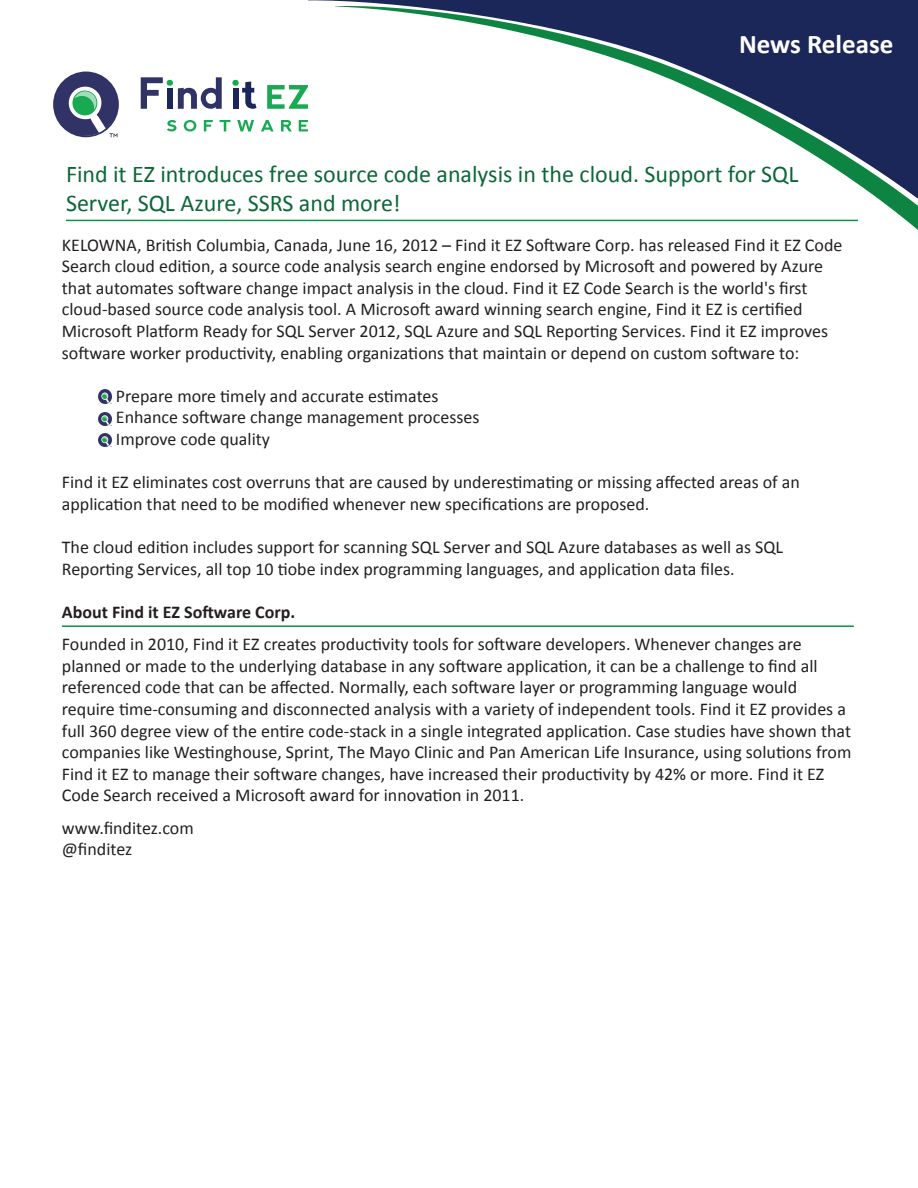
<style>
.page{position:relative;width:918px;height:1188px;background:#fff}
.page>*{position:absolute;margin:0;border:0;box-sizing:border-box;transform-origin:0 0}
.t1{font:700 27px "Calibri";color:#fff}
.t2{font:24px/28.8px "Calibri";color:#0c6638}
.t3{font:18px/21.6px "Calibri";color:#231f20}
.t4{font:700 18px "Calibri";color:#231f20}
</style>
<div class="page">
<svg style="left:308px;top:0;width:610px;height:230px"></svg>
<svg style="left:53px;top:71px;width:66px;height:67px"></svg>
<svg style="left:141px;top:77px;width:81px;height:32px"></svg>
<svg style="left:267px;top:85px;width:41px;height:24px"></svg>
<svg style="left:232px;top:80px;width:25px;height:29px"></svg>
<svg style="left:167px;top:120px;width:10px;height:11px"></svg>
<svg style="left:184px;top:120px;width:12px;height:11px"></svg>
<svg style="left:204px;top:120px;width:9px;height:11px"></svg>
<svg style="left:220px;top:120px;width:11px;height:11px"></svg>
<svg style="left:237px;top:120px;width:17px;height:11px"></svg>
<svg style="left:261px;top:120px;width:13px;height:11px"></svg>
<svg style="left:281px;top:120px;width:11px;height:11px"></svg>
<svg style="left:299px;top:120px;width:9px;height:11px"></svg>
<hr style="left:66px;top:220px;width:792px;height:1px;background:#0d9344">
<hr style="left:62px;top:625px;width:792px;height:2px;background:#0d9344">
<img style="left:98px;top:390px;width:14px;height:13px">
<img style="left:98px;top:433px;width:14px;height:14px">
<img style="left:98px;top:412px;width:14px;height:14px">
<h1 class="t1" style="left:739px;top:27px;width:156px">News Release</h1>
<h2 class="t2" style="left:66px;top:160px;width:734px">Find it EZ introduces free source code analysis in the cloud. Support for SQL<br>Server, SQL Azure, SSRS and more!</h2>
<p class="t3" style="left:62px;top:234px;width:782px">KELOWNA, British Columbia, Canada, June 16, 2012 – Find it EZ Software Corp. has released Find it EZ Code Search cloud edition, a source code analysis search engine endorsed by Microsoft and powered by Azure that automates software change impact analysis in the cloud. Find it EZ Code Search is the world's first cloud-based source code analysis tool. A Microsoft award winning search engine, Find it EZ is certified Microsoft Platform Ready for SQL Server 2012, SQL Azure and SQL Reporting Services. Find it EZ improves software worker productivity, enabling organizations that maintain or depend on custom software to:</p>
<p class="t3" style="left:116px;top:385px;width:365px">Prepare more timely and accurate estimates<br>Enhance software change management processes<br>Improve code quality</p>
<p class="t3" style="left:62px;top:472px;width:740px">Find it EZ eliminates cost overruns that are caused by underestimating or missing affected areas of an application that need to be modified whenever new specifications are proposed.</p>
<p class="t3" style="left:62px;top:536px;width:723px">The cloud edition includes support for scanning SQL Server and SQL Azure databases as well as SQL<br>Reporting Services, all top 10 tiobe index programming languages, and application data files.</p>
<p class="t4" style="left:62px;top:600px;width:235px">About Find it EZ Software Corp.</p>
<p class="t3" style="left:62px;top:634px;width:791px">Founded in 2010, Find it EZ creates productivity tools for software developers. Whenever changes are planned or made to the underlying database in any software application, it can be a challenge to find all referenced code that can be affected. Normally, each software layer or programming language would require time-consuming and disconnected analysis with a variety of independent tools. Find it EZ provides a full 360 degree view of the entire code-stack in a single integrated application. Case studies have shown that companies like Westinghouse, Sprint, The Mayo Clinic and Pan American Life Insurance, using solutions from Find it EZ to manage their software changes, have increased their productivity by 42% or more. Find it EZ Code Search received a Microsoft award for innovation in 2011.</p>
<p class="t3" style="left:62px;top:817px;width:133px">www.finditez.com @finditez</p>
</div>
